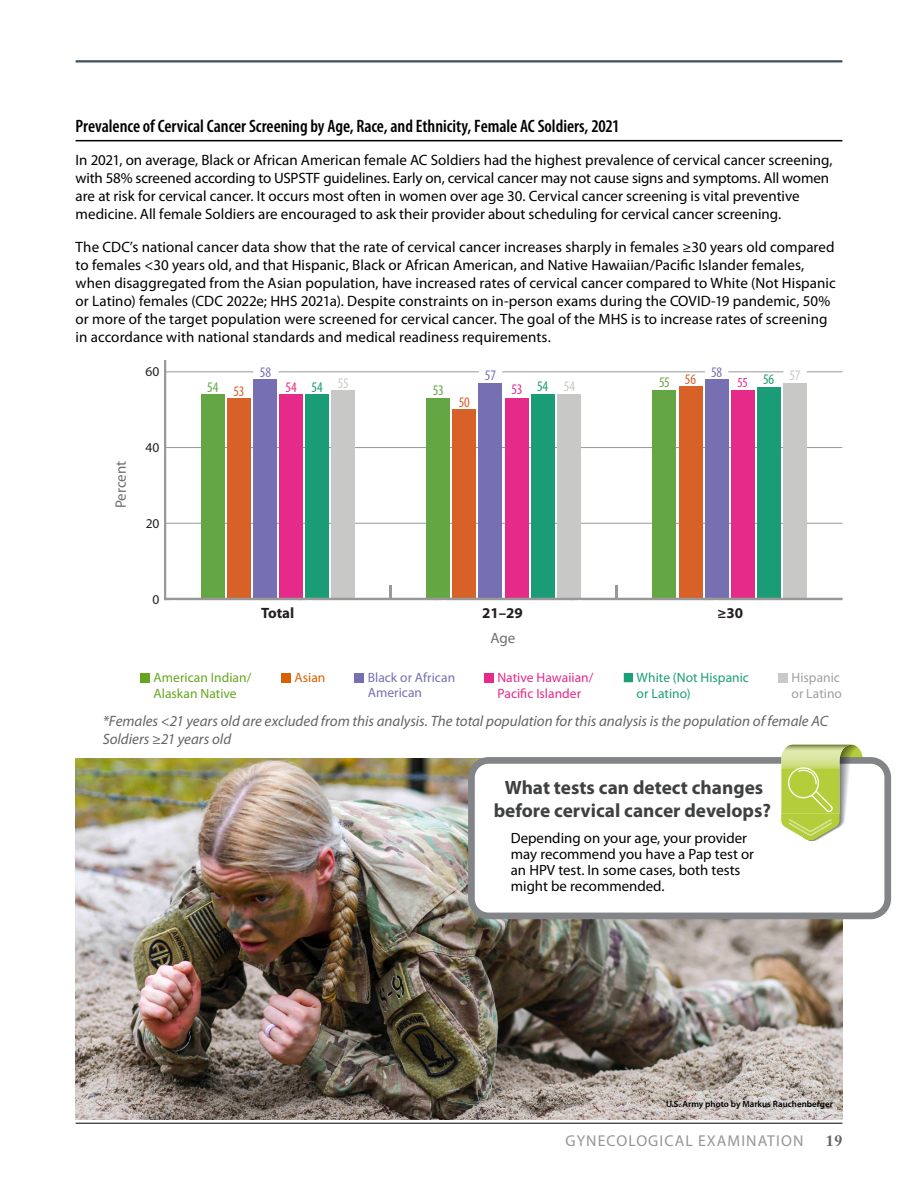
<style>
.page{position:relative;width:918px;height:1188px;background:#fff}
.page>*{position:absolute;margin:0;border:0;box-sizing:border-box;transform-origin:0 0}
.body_copy{font:700 19.35px/23.1px "Myriad Pro";color:#3f4040;text-align:center}
.t1{font:600 condensed 18px "Myriad Pro";color:#000}
.t2{font:15.75px "Myriad Pro";letter-spacing:.07em;color:#939598}
.t3{font:700 15.75px "Adobe Caslon Pro";color:#636466}
.body_copy-2{font:15px/18px "Myriad Pro";color:#000}
.body_copy-3{font:italic 15px/18px "Myriad Pro";color:#636466}
.t4{font:700 15px "Myriad Pro";color:#231f20}
.t5{font:15px "Myriad Pro";letter-spacing:-.005em;color:#6d6e71}
.body_copy-4{font:14.85px/16px "Myriad Pro";color:#000}
.t6{font:condensed 14.7px "Myriad Pro";color:#d76127}
.t7{font:condensed 14.7px "Myriad Pro";color:#7670b2}
.t8{font:condensed 14.7px "Myriad Pro";color:#c8c8c7}
.t9{font:condensed 14.7px "Myriad Pro";color:#65a644}
.t10{font:condensed 14.7px "Myriad Pro";color:#1a9c77}
.t11{font:condensed 14.7px "Myriad Pro";color:#e62a89}
.t12{font:condensed 13.8px "Myriad Pro";color:#e62a89}
.body_copy-5{font:13.5px/16.2px "Myriad Pro";color:#e7298a}
.body_copy-6{font:13.5px/16.2px "Myriad Pro";color:#66a61e}
.body_copy-7{font:13.5px/16.2px "Myriad Pro";color:#1b9e77}
.body_copy-8{font:13.5px/15px "Myriad Pro";letter-spacing:.005em;color:#7570b3}
.body_copy-9{font:13.5px/16.2px "Myriad Pro";color:#9fa0a0}
.t13{font:13.5px "Myriad Pro";color:#221f1f}
.body_copy-10{font:13.5px "Myriad Pro";color:#d95f02}
.t14{font:600 9px "Myriad Pro";color:#000}
</style>
<div class="page">
<hr style="left:76px;top:1123px;width:766px;height:1px;background:#000">
<hr style="left:76px;top:60px;width:766px;height:2px;background:#3c4f5a">
<hr style="left:76px;top:140px;width:766px;height:1px;background:#000">
<img style="left:76px;top:759px;width:766px;height:361px">
<div style="left:471px;top:760px;width:417px;height:156px;background:#fff;border-radius:17px"></div>
<div style="left:468px;top:757px;width:423px;height:162px;border:7px solid #828487;border-radius:17px"></div>
<svg style="left:781px;top:745px;width:82px;height:96px"></svg>
<div style="left:484px;top:673px;width:9px;height:9px;background:#e7298a"></div>
<div style="left:779px;top:673px;width:9px;height:9px;background:#c9c9c8"></div>
<div style="left:282px;top:673px;width:9px;height:9px;background:#d95f02"></div>
<div style="left:355px;top:673px;width:9px;height:9px;background:#7570b3"></div>
<div style="left:141px;top:673px;width:9px;height:9px;background:#66a61e"></div>
<svg style="left:624px;top:673px;width:9px;height:9px"></svg>
<hr style="left:165px;top:523px;width:677px;height:1px;background:#999">
<hr style="left:165px;top:372px;width:88px;height:1px;background:#999">
<hr style="left:279px;top:372px;width:200px;height:1px;background:#999">
<hr style="left:502px;top:372px;width:203px;height:1px;background:#999">
<hr style="left:728px;top:372px;width:55px;height:1px;background:#999">
<hr style="left:807px;top:372px;width:35px;height:1px;background:#999">
<hr style="left:165px;top:447px;width:677px;height:1px;background:#999">
<svg style="left:616px;top:585px;width:2px;height:13px"></svg>
<svg style="left:389px;top:585px;width:2px;height:13px"></svg>
<div style="left:783px;top:383px;width:24px;height:216px;background:#c8c8c7"></div>
<div style="left:757px;top:387px;width:24px;height:211px;background:#1a9c77"></div>
<div style="left:731px;top:391px;width:23px;height:208px;background:#e62a89"></div>
<div style="left:705px;top:379px;width:23px;height:220px;background:#7670b2"></div>
<div style="left:679px;top:387px;width:23px;height:212px;background:#d76127"></div>
<div style="left:653px;top:391px;width:23px;height:208px;background:#65a644"></div>
<div style="left:557px;top:395px;width:23px;height:204px;background:#c8c8c7"></div>
<div style="left:531px;top:395px;width:23px;height:203px;background:#1a9c77"></div>
<div style="left:505px;top:398px;width:23px;height:201px;background:#e62a89"></div>
<div style="left:479px;top:383px;width:23px;height:216px;background:#7670b2"></div>
<div style="left:453px;top:410px;width:23px;height:189px;background:#d76127"></div>
<div style="left:427px;top:398px;width:23px;height:201px;background:#65a644"></div>
<div style="left:332px;top:391px;width:23px;height:208px;background:#c8c8c7"></div>
<div style="left:306px;top:395px;width:23px;height:203px;background:#1a9c77"></div>
<div style="left:279px;top:395px;width:24px;height:204px;background:#e62a89"></div>
<div style="left:253px;top:379px;width:24px;height:220px;background:#7670b2"></div>
<div style="left:227px;top:398px;width:23px;height:201px;background:#d76127"></div>
<div style="left:201px;top:395px;width:23px;height:204px;background:#65a644"></div>
<hr style="left:164px;top:361px;width:2px;height:238px;background:#989898">
<hr style="left:165px;top:598px;width:676px;height:2px;background:#989898">
<p class="t1" style="left:76px;top:116px;width:545px">Prevalence of Cervical Cancer Screening by Age, Race, and Ethnicity, Female AC Soldiers, 2021</p>
<p class="body_copy-2" style="left:76px;top:151px;width:759px">In 2021, on average, Black or African American female AC Soldiers had the highest prevalence of cervical cancer screening, with 58% screened according to USPSTF guidelines. Early on, cervical cancer may not cause signs and symptoms. All women are at risk for cervical cancer. It occurs most often in women over age 30. Cervical cancer screening is vital preventive medicine. All female Soldiers are encouraged to ask their provider about scheduling for cervical cancer screening.</p>
<p class="body_copy-2" style="left:76px;top:238px;width:762px">The CDC’s national cancer data show that the rate of cervical cancer increases sharply in females ≥30 years old compared to females &lt;30 years old, and that Hispanic, Black or African American, and Native Hawaiian/Pacific Islander females, when disaggregated from the Asian population, have increased rates of cervical cancer compared to White (Not Hispanic or Latino) females (CDC 2022e; HHS 2021a). Despite constraints on in-person exams during the COVID-19 pandemic, 50% or more of the target population were screened for cervical cancer. The goal of the MHS is to increase rates of screening in accordance with national standards and medical readiness requirements.</p>
<p class="t13" style="left:146px;top:365px;width:15px">60</p>
<p class="t5" style="left:111px;top:508px;width:49px;rotate:-90deg">Percent</p>
<p class="t13" style="left:145px;top:440px;width:16px">40</p>
<p class="t13" style="left:146px;top:516px;width:15px">20</p>
<p class="t9" style="left:207px;top:380px;width:13px">54</p>
<p class="t6" style="left:233px;top:383px;width:12px">53</p>
<p class="t7" style="left:260px;top:364px;width:13px">58</p>
<p class="t11" style="left:285px;top:379px;width:13px">54</p>
<p class="t10" style="left:312px;top:380px;width:13px">54</p>
<p class="t8" style="left:338px;top:375px;width:12px">55</p>
<p class="t9" style="left:433px;top:382px;width:12px">53</p>
<p class="t6" style="left:459px;top:394px;width:13px">50</p>
<p class="t7" style="left:485px;top:367px;width:13px">57</p>
<p class="t10" style="left:537px;top:378px;width:13px">54</p>
<p class="t11" style="left:512px;top:382px;width:12px">53</p>
<p class="t8" style="left:564px;top:378px;width:13px">54</p>
<p class="t9" style="left:659px;top:375px;width:12px">55</p>
<p class="t6" style="left:685px;top:371px;width:13px">56</p>
<p class="t7" style="left:711px;top:364px;width:13px">58</p>
<p class="t12" style="left:738px;top:375px;width:12px">55</p>
<p class="t10" style="left:763px;top:371px;width:13px">56</p>
<p class="t8" style="left:790px;top:367px;width:13px">57</p>
<p class="t13" style="left:153px;top:592px;width:8px">0</p>
<p class="body_copy-6" style="left:154px;top:669px;width:99px">American Indian/<br>Alaskan Native</p>
<p class="t4" style="left:261px;top:605px;width:35px">Total</p>
<p class="t4" style="left:482px;top:605px;width:42px">21–29</p>
<p class="t4" style="left:717px;top:605px;width:27px">≥30</p>
<p class="body_copy-10" style="left:294px;top:669px;width:33px">Asian</p>
<p class="body_copy-8" style="left:368px;top:670px;width:89px">Black or African<br>American</p>
<p class="t5" style="left:490px;top:629px;width:26px">Age</p>
<p class="body_copy-5" style="left:497px;top:669px;width:98px">Native Hawaiian/<br>Pacific Islander</p>
<p class="body_copy-7" style="left:637px;top:669px;width:114px">White (Not Hispanic or Latino)</p>
<p class="body_copy-9" style="left:792px;top:669px;width:52px">Hispanic or Latino</p>
<p class="body_copy-3" style="left:103px;top:711px;width:727px">*Females &lt;21 years old are excluded from this analysis. The total population for this analysis is the population of female AC<br>Soldiers ≥21 years old</p>
<p class="body_copy" style="left:494px;top:775px;width:279px">What tests can detect changes before cervical cancer develops?</p>
<p class="body_copy-4" style="left:511px;top:830px;width:245px">Depending on your age, your provider may recommend you have a Pap test or an HPV test. In some cases, both tests might be recommended.</p>
<p class="t14" style="left:666px;top:1098px;width:168px">U.S. Army photo by Markus Rauchenberger</p>
<p class="t2" style="left:565px;top:1131px;width:239px">GYNECOLOGICAL EXAMINATION</p>
<p class="t3" style="left:826px;top:1131px;width:18px">19</p>
</div>
